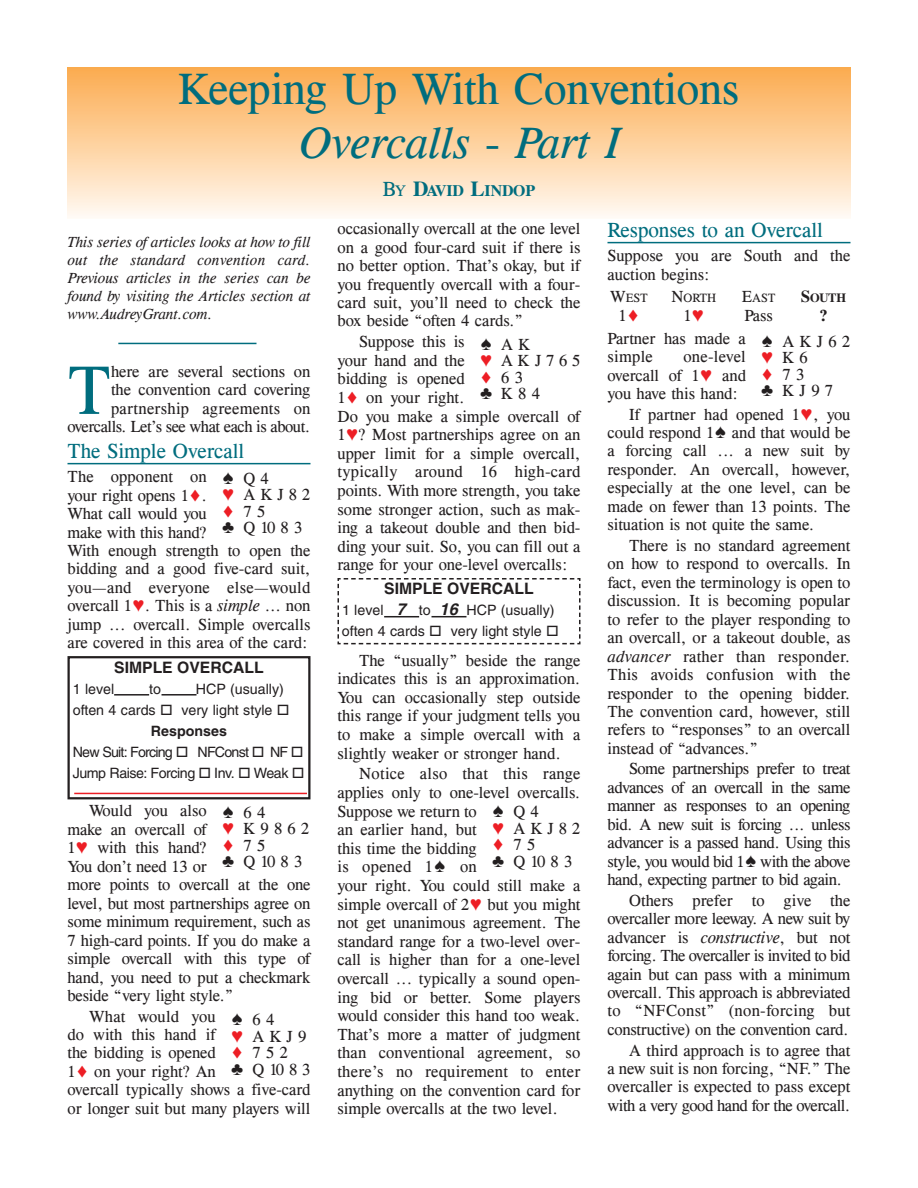
<style>
.page{position:relative;width:918px;height:1188px;background:#fff}
.page>*{position:absolute;margin:0;border:0;box-sizing:border-box;transform-origin:0 0}
.t1{font:69.6px "CG Times";color:#006d7e}
.t2{font:45px "CG Times";color:#006d7e}
.t3{font:italic 45px "CG Times";color:#006d7e}
.t4{font:21px "CG Times";color:#006d7e}
.t5{font:16.5px/18.5px "CG Times";color:#231f20}
.t6{font:700 16.5px "CG Times";color:#231f20}
.t7{font:700 15.75px "Helvetica";color:#231f20}
.t8{font:700 15.75px "CG Times";color:#006d7e}
.t9{font:italic 15px/18px "CG Times";color:#231f20;text-align:justify}
.t10{font:14.25px/21px "Helvetica";color:#231f20}
.t11{font:14.25px "Helvetica";letter-spacing:-.055em;color:#231f20}
.t12{font:14.25px "Helvetica";letter-spacing:-.035em;color:#231f20}
.t13{font:700 14.25px "Helvetica";color:#231f20}
.t14{font:12.3px "CG Times";color:#231f20}
.t15{font:700 12.3px "CG Times";color:#231f20}
.s1{font-style:italic}
.s2{font-weight:400;font-size:21px}
.s3{font-weight:400}
.s4{font-size:21px}
.s5{font-weight:700;font-style:italic;font-size:16.5px}
.s6{font-size:16.5px}
</style>
<div class="page">
<div style="left:68px;top:68px;width:782px;height:151px;background:linear-gradient(to bottom,#fbab4f,#fff9f2)"></div>
<hr style="left:68px;top:463px;width:242px;height:1px;background:#006d7e">
<hr style="left:608px;top:242px;width:242px;height:1px;background:#006d7e">
<hr style="left:118px;top:343px;width:138px;height:1px;background:#006d7e">
<div style="left:68px;top:656px;width:242px;height:143px;border:2px solid #231f20"></div>
<hr style="left:114px;top:694px;width:35px;height:2px;background:#231f20">
<hr style="left:74px;top:793px;width:233px;height:1px;background:#ed1e25">
<hr style="left:162px;top:694px;width:35px;height:2px;background:#231f20">
<svg style="left:337px;top:578px;width:244px;height:67px"></svg>
<h2 class="t2" style="left:179px;top:63px;width:562px">Keeping Up With Conventions</h2>
<h2 class="t3" style="left:299px;top:117px;width:322px">Overcalls - Part I</h2>
<p class="t9" style="left:68px;top:234px;width:244px">This series of articles looks at how to fill out the standard convention card.<br>Previous articles in the series can be found by visiting the Articles section at www.AudreyGrant.com.</p>
<p class="t5" style="left:67px;top:362px;width:244px;text-align:right">here are several sections on<br>the convention card covering partnership agreements on overcalls. Let’s see what each is about.</p>
<p class="t4" style="left:68px;top:439px;width:178px">The Simple Overcall</p>
<p class="t5" style="left:68px;top:468px;width:244px">The opponent on<br>your right opens 1 .<br>What call would you<br>make with this hand?<br>With enough strength to open the bidding and a good five-card suit, you—and everyone else—would overcall 1 . This is a <span class="s1">simple</span> ... non jump ... overcall. Simple overcalls are covered in this area of the card:</p>
<h1 class="t1" style="left:68px;top:351px;width:45px">T</h1>
<p class="t5" style="left:243px;top:470px;width:69px;line-height:16.5px">Q 4<br>A K J 8 2<br>7 5<br>Q 10 8 3</p>
<p class="t7" style="left:114px;top:662px;width:151px">SIMPLE OVERCALL</p>
<p class="t10" style="left:73px;top:680px;width:43px">1 level</p>
<p class="t10" style="left:149px;top:680px;width:13px">to</p>
<p class="t10" style="left:196px;top:680px;width:90px">HCP (usually)</p>
<p class="t10" style="left:73px;top:701px;width:84px">often 4 cards</p>
<p class="t10" style="left:181px;top:701px;width:93px">very light style</p>
<p class="t13" style="left:151px;top:726px;width:78px">Responses</p>
<p class="t11" style="left:73px;top:747px;width:102px">New Suit: Forcing</p>
<p class="t11" style="left:198px;top:747px;width:53px">NFConst</p>
<p class="t10" style="left:270px;top:743px;width:20px">NF</p>
<p class="t12" style="left:73px;top:768px;width:124px">Jump Raise: Forcing</p>
<p class="t10" style="left:214px;top:764px;width:22px">Inv.</p>
<p class="t10" style="left:254px;top:764px;width:36px">Weak</p>
<p class="t5" style="left:68px;top:802px;width:141px;text-align:justify;text-indent:22px">Would you also make an overcall of 1</p>
<p class="t5" style="left:243px;top:804px;width:67px;line-height:16.5px">6 4<br>K 9 8 6 2<br>7 5<br>Q 10 8 3</p>
<p class="t5" style="left:68px;top:839px;width:244px;text-indent:30px">with this hand?<br>You don’t need 13 or<br>more points to overcall at the one level, but most partnerships agree on some minimum requirement, such as<br>7 high-card points. If you do make a simple overcall with this type of hand, you need to put a checkmark beside “very light style.”</p>
<p class="t5" style="left:67px;top:1007px;width:244px;text-indent:22px">What would you<br>do with this hand if<br>the bidding is opened<br>1 on your right? An<br>overcall typically shows a five-card or longer suit but many players will</p>
<p class="t5" style="left:252px;top:1012px;width:60px;line-height:16.5px">6 4<br>A K J 9<br>7 5 2<br>Q 10 8 3</p>
<p class="t8" style="left:383px;top:182px;width:154px"><span class="s2">B</span><span class="s3">Y</span> <span class="s4">D</span>AVID <span class="s4">L</span>INDOP</p>
<p class="t5" style="left:337px;top:220px;width:244px;text-align:justify">occasionally overcall at the one level on a good four-card suit if there is no better option. That’s okay, but if you frequently overcall with a four&shy;card suit, you’ll need to check the box beside “often 4 cards.”</p>
<p class="t5" style="left:337px;top:332px;width:244px;text-indent:22px">Suppose this is<br>your hand and the<br>bidding is opened<br>1 on your right.<br>Do you make a simple overcall of<br>1 ? Most partnerships agree on an upper limit for a simple overcall, typically around 16 high-card points. With more strength, you take some stronger action, such as mak&shy;ing a takeout double and then bid&shy;ding your suit. So, you can fill out a range for your one-level overcalls:</p>
<p class="t5" style="left:501px;top:336px;width:81px;line-height:16.5px">A K<br>A K J 7 6 5<br>6 3<br>K 8 4</p>
<p class="t7" style="left:384px;top:583px;width:151px">SIMPLE OVERCALL</p>
<p class="t10" style="left:342px;top:601px;width:214px">1 level <span class="s5">7</span> to <span class="s5">16</span> HCP (usually) often 4 cards</p>
<p class="t10" style="left:451px;top:622px;width:93px">very light style</p>
<p class="t5" style="left:337px;top:651px;width:244px;text-align:justify;text-indent:22px">The “usually” beside the range indicates this is an approximation.<br>You can occasionally step outside this range if your judgment tells you to make a simple overcall with a slightly weaker or stronger hand.</p>
<p class="t5" style="left:337px;top:765px;width:244px;text-indent:22px">Notice also that this range applies only to one-level overcalls.<br>Suppose we return to<br>an earlier hand, but<br>this time the bidding<br>is opened 1</p>
<p class="t5" style="left:513px;top:803px;width:69px;line-height:16.5px">Q 4<br>A K J 8 2<br>7 5<br>Q 10 8 3</p>
<p class="t5" style="left:337px;top:858px;width:244px;text-indent:123px">on<br>your right. You could still make a simple overcall of 2 but you might not get unanimous agreement. The standard range for a two-level over&shy;call is higher than for a one-level overcall ... typically a sound open&shy;ing bid or better. Some players would consider this hand too weak.<br>That’s more a matter of judgment than conventional agreement, so there’s no requirement to enter anything on the convention card for simple overcalls at the two level.</p>
<p class="t4" style="left:608px;top:218px;width:217px">Responses to an Overcall</p>
<p class="t5" style="left:608px;top:247px;width:244px">Suppose you are South and the auction begins:</p>
<p class="t14" style="left:610px;top:291px;width:39px"><span class="s6">W</span>EST</p>
<p class="t14" style="left:671px;top:291px;width:47px"><span class="s6">N</span>ORTH</p>
<p class="t14" style="left:742px;top:291px;width:35px"><span class="s6">E</span>AST</p>
<p class="t15" style="left:801px;top:291px;width:47px"><span class="s6">S</span>OUTH</p>
<p class="t5" style="left:619px;top:306px;width:10px">1</p>
<p class="t5" style="left:683px;top:306px;width:10px">1</p>
<p class="t5" style="left:744px;top:306px;width:30px">Pass</p>
<p class="t6" style="left:819px;top:305px;width:10px">?</p>
<p class="t5" style="left:607px;top:329px;width:140px">Partner has made a simple</p>
<p class="t5" style="left:783px;top:333px;width:69px;line-height:16.5px">A K J 6 2<br>K 6<br>7 3<br>K J 9 7</p>
<p class="t5" style="left:607px;top:347px;width:140px;text-indent:76px">one-level overcall of 1</p>
<p class="t5" style="left:607px;top:366px;width:140px;text-indent:115px">and you have this hand:</p>
<p class="t5" style="left:607px;top:405px;width:244px;text-align:justify;text-indent:22px">If partner had opened 1 , you could respond 1 and that would be a forcing call ... a new suit by responder. An overcall, however, especially at the one level, can be made on fewer than 13 points. The situation is not quite the same.</p>
<p class="t5" style="left:607px;top:536px;width:244px;text-align:justify;text-indent:22px">There is no standard agreement on how to respond to overcalls. In fact, even the terminology is open to discussion. It is becoming popular to refer to the player responding to an overcall, or a takeout double, as <span class="s1">advancer</span> rather than responder.<br>This avoids confusion with the responder to the opening bidder.<br>The convention card, however, still refers to “responses” to an overcall instead of “advances.”</p>
<p class="t5" style="left:607px;top:760px;width:244px;text-align:justify;text-indent:22px">Some partnerships prefer to treat advances of an overcall in the same manner as responses to an opening bid. A new suit is forcing ... unless advancer is a passed hand. Using this style, you would bid 1 with the above hand, expecting partner to bid again.</p>
<p class="t5" style="left:607px;top:891px;width:244px;text-align:justify;text-indent:22px">Others prefer to give the overcaller more leeway. A new suit by advancer is <span class="s1">constructive</span>, but not forcing. The overcaller is invited to bid again but can pass with a minimum overcall. This approach is abbreviated to “NFConst” (non-forcing but constructive) on the convention card.</p>
<p class="t5" style="left:607px;top:1041px;width:244px;text-align:justify;text-indent:22px">A third approach is to agree that a new suit is non forcing, “NF.” The overcaller is expected to pass except with a very good hand for the overcall.</p>
</div>
